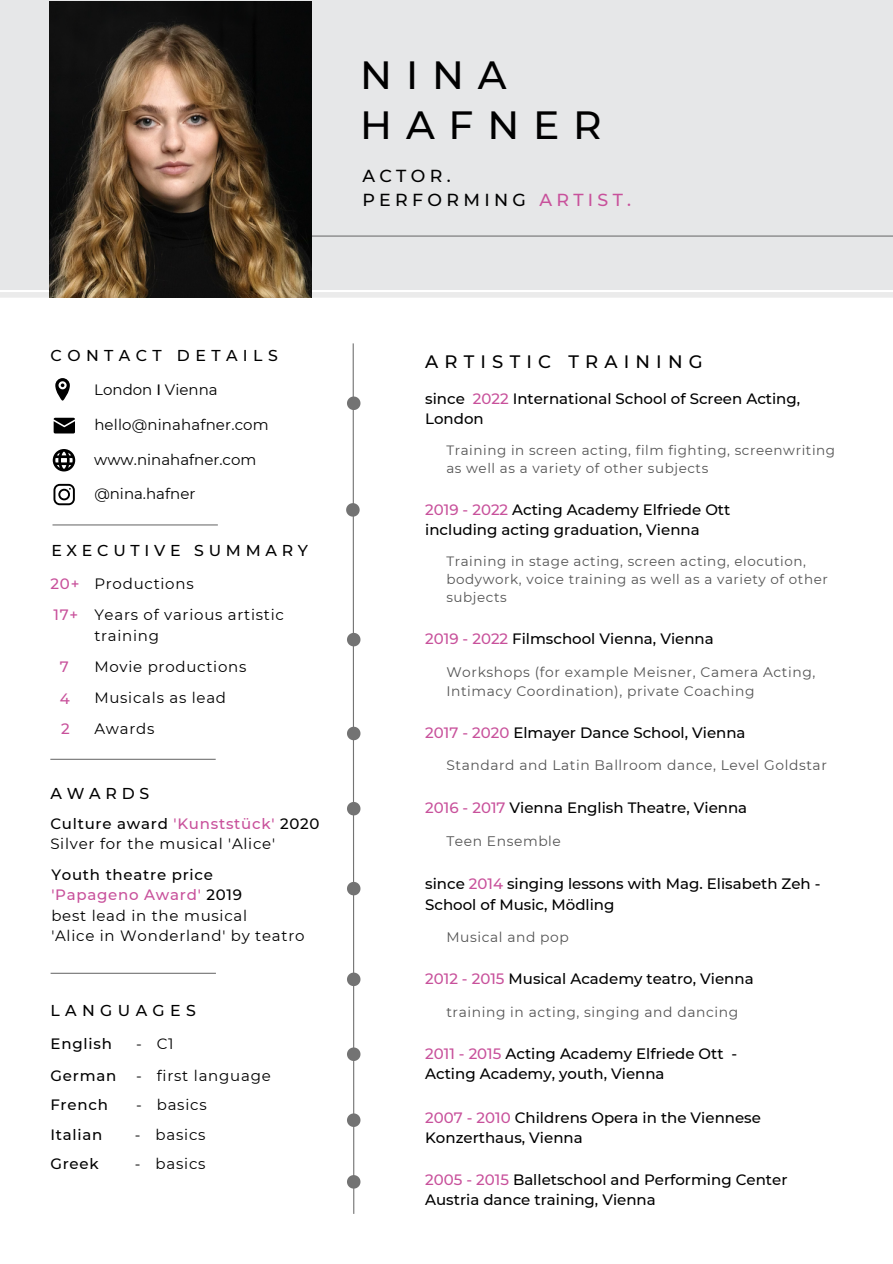
<style>
.page{position:relative;width:893px;height:1264px;background:#fff}
.page>*{position:absolute;margin:0;border:0;box-sizing:border-box;transform-origin:0 0}
.t1{font:500 39.3px "Montserrat";letter-spacing:.35em;color:#000}
.t2{font:500 18px "Montserrat";letter-spacing:.345em;color:#000}
.t3{font:500 17.4px "Montserrat";letter-spacing:.25em;color:#000}
.t4{font:500 15.75px "Montserrat";letter-spacing:.345em;color:#000}
.t5{font:500 15.75px "Montserrat";letter-spacing:.3em;color:#000}
.t6{font:500 15px/20.2px "Montserrat";color:#000}
.t7{font:15px/20.2px "Montserrat";letter-spacing:.05em;color:#000}
.t8{font:15px "Montserrat";color:#000}
.t9{font:500 15px "Montserrat";letter-spacing:.05em;color:#000}
.t10{font:500 15px "Montserrat";letter-spacing:.05em;color:#c8519b}
.t11{font:15px "Montserrat";letter-spacing:.01em;color:#000}
.t12{font:13.8px/19px "Montserrat";letter-spacing:.045em;color:#545454}
.t13{font:13.5px/18px "Montserrat";letter-spacing:.045em;color:#545454}
.s1{color:#c8519b}
.s2{font-weight:500}
.s3{font-weight:500;color:#c8519b}
.s4{color:#000}
</style>
<div class="page">
<div style="left:0;top:292px;width:892px;height:6px;background:#ebebeb"></div>
<hr style="left:52px;top:524px;width:166px;height:1px;background:#737373">
<hr style="left:50px;top:758px;width:166px;height:2px;background:#737373">
<div style="left:0;top:0;width:892px;height:289px;background:#e6e7e8"></div>
<hr style="left:262px;top:235px;width:630px;height:2px;background:#737373">
<img style="left:49px;top:2px;width:262px;height:295px">
<svg style="left:54px;top:418px;width:21px;height:15px"></svg>
<svg style="left:53px;top:449px;width:22px;height:22px"></svg>
<svg style="left:53px;top:484px;width:22px;height:21px"></svg>
<hr style="left:51px;top:972px;width:165px;height:1px;background:#737373">
<svg style="left:346px;top:343px;width:14px;height:871px"></svg>
<svg style="left:55px;top:378px;width:15px;height:22px"></svg>
<p class="t1" style="left:360px;top:51px;width:148px">NINA</p>
<p class="t1" style="left:360px;top:101px;width:243px">HAFNER</p>
<p class="t3" style="left:362px;top:165px;width:90px">ACTOR.</p>
<p class="t3" style="left:362px;top:189px;width:270px">PERFORMING <span class="s1">ARTIST.</span></p>
<p class="t4" style="left:51px;top:346px;width:229px">CONTACT DETAILS</p>
<p class="t8" style="left:94px;top:381px;width:125px">London <span class="s2">I</span> Vienna</p>
<p class="t11" style="left:94px;top:415px;width:176px">hello@ninahafner.com</p>
<p class="t8" style="left:94px;top:450px;width:163px">www.ninahafner.com</p>
<p class="t8" style="left:94px;top:484px;width:103px">@nina.hafner</p>
<p class="t5" style="left:51px;top:540px;width:258px">EXECUTIVE SUMMARY</p>
<p class="t10" style="left:51px;top:574px;width:30px">20+</p>
<p class="t7" style="left:94px;top:573px;width:101px">Productions</p>
<p class="t10" style="left:54px;top:606px;width:26px">17+</p>
<p class="t7" style="left:94px;top:604px;width:191px">Years of various artistic training</p>
<p class="t10" style="left:60px;top:658px;width:10px">7</p>
<p class="t7" style="left:94px;top:657px;width:154px">Movie productions</p>
<p class="t10" style="left:60px;top:690px;width:12px">4</p>
<p class="t7" style="left:94px;top:687px;width:133px">Musicals as lead</p>
<p class="t10" style="left:61px;top:719px;width:10px">2</p>
<p class="t7" style="left:94px;top:718px;width:61px">Awards</p>
<p class="t4" style="left:51px;top:783px;width:100px">AWARDS</p>
<p class="t7" style="left:50px;top:813px;width:270px"><span class="s2">Culture award</span> <span class="s3">'Kunststück'</span> <span class="s2">2020<br></span>Silver for the musical 'Alice'</p>
<p class="t9" style="left:51px;top:865px;width:163px">Youth theatre price</p>
<p class="t10" style="left:51px;top:885px;width:192px">'Papageno Award' <span class="s4">2019</span></p>
<p class="t7" style="left:51px;top:905px;width:197px">best lead in the musical</p>
<p class="t7" style="left:51px;top:925px;width:254px">'Alice in Wonderland' by teatro</p>
<p class="t4" style="left:50px;top:1000px;width:147px">LANGUAGES</p>
<p class="t9" style="left:51px;top:1034px;width:63px">English</p>
<p class="t6" style="left:51px;top:1065px;width:67px">German</p>
<p class="t6" style="left:50px;top:1094px;width:59px">French</p>
<p class="t7" style="left:136px;top:1033px;width:39px">- C1</p>
<p class="t7" style="left:136px;top:1065px;width:136px">- first language</p>
<p class="t7" style="left:136px;top:1094px;width:72px">- basics</p>
<p class="t9" style="left:50px;top:1124px;width:54px">Italian</p>
<p class="t7" style="left:135px;top:1123px;width:72px">- basics</p>
<p class="t6" style="left:50px;top:1153px;width:50px">Greek</p>
<p class="t7" style="left:135px;top:1153px;width:72px">- basics</p>
<p class="t2" style="left:425px;top:350px;width:279px">ARTISTIC TRAINING</p>
<p class="t6" style="left:425px;top:388px;width:376px">since <span class="s1">2022</span> International School of Screen Acting,<br>London</p>
<p class="t13" style="left:446px;top:441px;width:390px">Training in screen acting, film fighting, screenwriting as well as a variety of other subjects</p>
<p class="t6" style="left:425px;top:499px;width:306px"><span class="s1">2019 - 2022</span> Acting Academy Elfriede Ott</p>
<p class="t6" style="left:425px;top:519px;width:276px">including acting graduation, Vienna</p>
<p class="t13" style="left:446px;top:552px;width:383px">Training in stage acting, screen acting, elocution, bodywork, voice training as well as a variety of other subjects</p>
<p class="t6" style="left:425px;top:628px;width:290px"><span class="s1">2019 - 2022</span> Filmschool Vienna, Vienna</p>
<p class="t12" style="left:446px;top:662px;width:370px">Workshops (for example Meisner, Camera Acting,<br>Intimacy Coordination), private Coaching</p>
<p class="t6" style="left:425px;top:722px;width:322px"><span class="s1">2017 - 2020</span> Elmayer Dance School, Vienna</p>
<p class="t12" style="left:446px;top:755px;width:382px">Standard and Latin Ballroom dance, Level Goldstar</p>
<p class="t6" style="left:425px;top:797px;width:323px"><span class="s1">2016 - 2017</span> Vienna English Theatre, Vienna</p>
<p class="t12" style="left:446px;top:831px;width:116px">Teen Ensemble</p>
<p class="t6" style="left:425px;top:873px;width:397px">since <span class="s1">2014</span> singing lessons with Mag. Elisabeth Zeh -<br>School of Music, Mödling</p>
<p class="t12" style="left:446px;top:927px;width:124px">Musical and pop</p>
<p class="t6" style="left:425px;top:968px;width:330px"><span class="s1">2012 - 2015</span> Musical Academy teatro, Vienna</p>
<p class="t12" style="left:446px;top:1002px;width:293px">training in acting, singing and dancing</p>
<p class="t6" style="left:425px;top:1043px;width:313px"><span class="s1">2011 - 2015</span> Acting Academy Elfriede Ott -</p>
<p class="t6" style="left:425px;top:1063px;width:241px">Acting Academy, youth, Vienna</p>
<p class="t6" style="left:425px;top:1107px;width:337px"><span class="s1">2007 - 2010</span> Childrens Opera in the Viennese<br>Konzerthaus, Vienna</p>
<p class="t6" style="left:425px;top:1169px;width:364px"><span class="s1">2005 - 2015</span> Balletschool and Performing Center<br>Austria dance training, Vienna</p>
</div>
